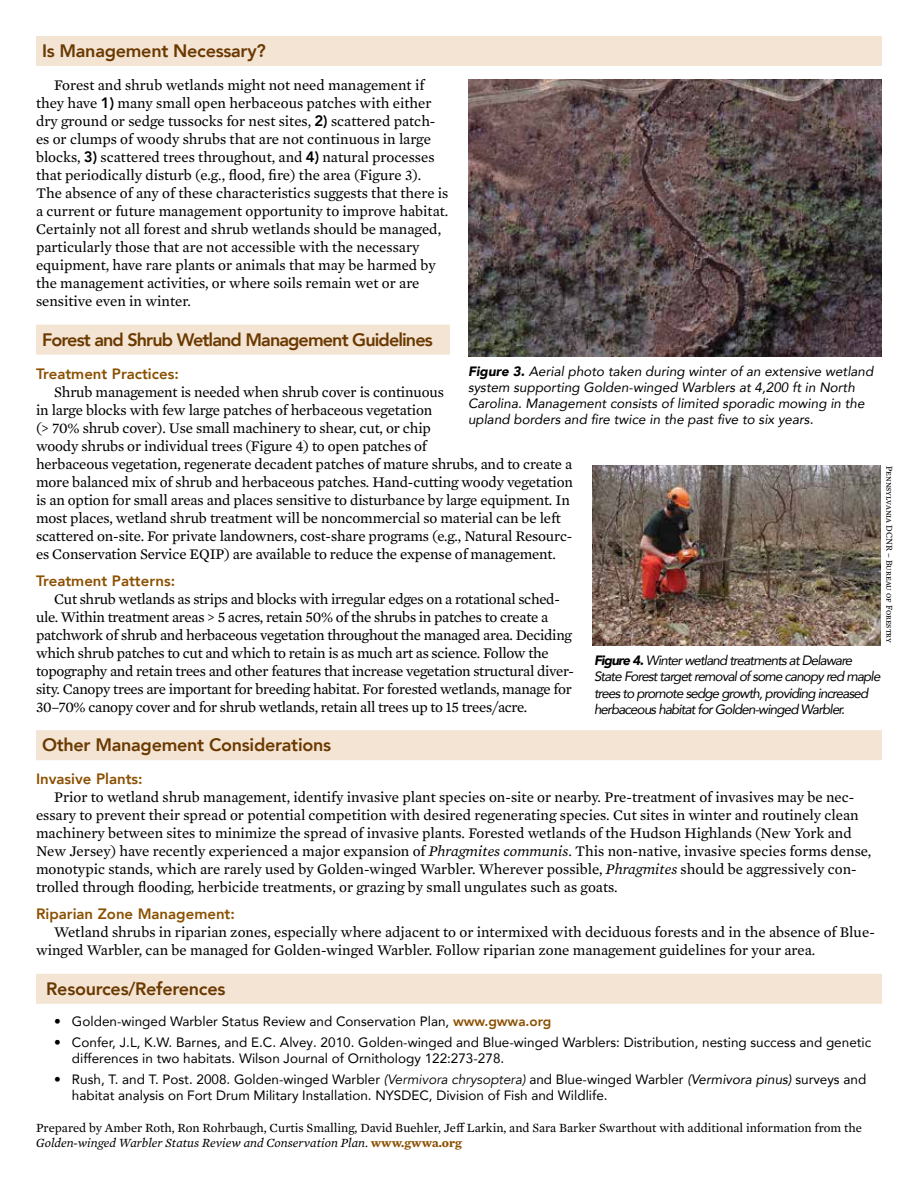
<style>
.page{position:relative;width:918px;height:1188px;background:#fff}
.page>*{position:absolute;margin:0;border:0;box-sizing:border-box;transform-origin:0 0}
.t1{font:800 18px "Avenir LT Com";letter-spacing:-.015em;color:#6a3900}
.t2{font:800 18px "Avenir LT Com";letter-spacing:-.05em;color:#6a3900}
.t3{font:15px/18px "Mercury Text G2";letter-spacing:-.01em;color:#000}
.t4{font:800 15px "Avenir LT Com";color:#8b5000}
.t5{font:13.5px/16.2px "Avenir LT Com";color:#000}
.t6{font:italic 13.5px/16.2px "Avenir LT Com";color:#000}
.t7{font:italic 13.5px/16.2px "Avenir LT Com";letter-spacing:-.065em;color:#000}
.t8{font:12.75px/15.3px "Mercury Text G2";letter-spacing:-.005em;color:#000}
.t9{font:9px "Mercury Text G2";color:#000}
.s1{font-family:"Avenir LT Com";font-weight:800}
.s2{font-style:italic}
.s3{font-weight:800;color:#8b5000}
.s4{font-weight:700;color:#8b5000}
.s5{font-weight:900}
</style>
<div class="page">
<div style="left:36px;top:36px;width:846px;height:30px;background:#f4e4d4"></div>
<div style="left:36px;top:325px;width:414px;height:30px;background:#f4e4d4"></div>
<div style="left:36px;top:730px;width:846px;height:30px;background:#f4e4d4"></div>
<div style="left:36px;top:974px;width:846px;height:30px;background:#f4e4d4"></div>
<img style="left:468px;top:80px;width:414px;height:276px">
<img style="left:593px;top:466px;width:288px;height:180px">
<p class="t1" style="left:42px;top:40px;width:225px">Is Management Necessary?</p>
<p class="t3" style="left:36px;top:75px;width:414px;text-indent:18px">Forest and shrub wetlands might not need management if they have <span class="s1">1)</span> many small open herbaceous patches with either dry ground or sedge tussocks for nest sites, <span class="s1">2)</span> scattered patch&shy;es or clumps of woody shrubs that are not continuous in large blocks, <span class="s1">3)</span> scattered trees throughout, and <span class="s1">4)</span> natural processes that periodically disturb (e.g., flood, fire) the area (Figure 3).<br>The absence of any of these characteristics suggests that there is a current or future management opportunity to improve habitat.<br>Certainly not all forest and shrub wetlands should be managed, particularly those that are not accessible with the necessary equipment, have rare plants or animals that may be harmed by the management activities, or where soils remain wet or are sensitive even in winter.</p>
<p class="t2" style="left:42px;top:329px;width:392px">Forest and Shrub Wetland Management Guidelines</p>
<p class="t4" style="left:36px;top:365px;width:144px">Treatment Practices:</p>
<p class="t3" style="left:36px;top:382px;width:539px;text-indent:18px">Shrub management is needed when shrub cover is continuous<br>in large blocks with few large patches of herbaceous vegetation<br>(&gt; 70% shrub cover). Use small machinery to shear, cut, or chip<br>woody shrubs or individual trees (Figure 4) to open patches of<br>herbaceous vegetation, regenerate decadent patches of mature shrubs, and to create a more balanced mix of shrub and herbaceous patches. Hand-cutting woody vegetation is an option for small areas and places sensitive to disturbance by large equipment. In most places, wetland shrub treatment will be noncommercial so material can be left scattered on-site. For private landowners, cost-share programs (e.g., Natural Resourc&shy;es Conservation Service EQIP) are available to reduce the expense of management.</p>
<p class="t4" style="left:36px;top:572px;width:141px">Treatment Patterns:</p>
<p class="t3" style="left:36px;top:589px;width:539px;text-indent:18px">Cut shrub wetlands as strips and blocks with irregular edges on a rotational sched&shy;ule. Within treatment areas &gt; 5 acres, retain 50% of the shrubs in patches to create a patchwork of shrub and herbaceous vegetation throughout the managed area. Deciding which shrub patches to cut and which to retain is as much art as science. Follow the topography and retain trees and other features that increase vegetation structural diver&shy;sity. Canopy trees are important for breeding habitat. For forested wetlands, manage for 30–70% canopy cover and for shrub wetlands, retain all trees up to 15 trees/acre.</p>
<p class="t1" style="left:42px;top:734px;width:291px">Other Management Considerations</p>
<p class="t4" style="left:36px;top:770px;width:108px">Invasive Plants:</p>
<p class="t3" style="left:36px;top:787px;width:837px;text-indent:18px">Prior to wetland shrub management, identify invasive plant species on-site or nearby. Pre-treatment of invasives may be nec&shy;essary to prevent their spread or potential competition with desired regenerating species. Cut sites in winter and routinely clean machinery between sites to minimize the spread of invasive plants. Forested wetlands of the Hudson Highlands (New York and New Jersey) have recently experienced a major expansion of <span class="s2">Phragmites communis</span>. This non-native, invasive species forms dense, monotypic stands, which are rarely used by Golden-winged Warbler. Wherever possible, <span class="s2">Phragmites</span> should be aggressively con&shy;trolled through flooding, herbicide treatments, or grazing by small ungulates such as goats.</p>
<p class="t4" style="left:36px;top:905px;width:200px">Riparian Zone Management:</p>
<p class="t3" style="left:36px;top:922px;width:840px;text-indent:18px">Wetland shrubs in riparian zones, especially where adjacent to or intermixed with deciduous forests and in the absence of Blue&shy;winged Warbler, can be managed for Golden-winged Warbler. Follow riparian zone management guidelines for your area.</p>
<p class="t1" style="left:46px;top:978px;width:181px">Resources/References</p>
<p class="t5" style="left:54px;top:1013px;width:499px">• Golden-winged Warbler Status Review and Conservation Plan, <span class="s3">www.gwwa.org</span></p>
<p class="t5" style="left:72px;top:1034px;width:801px;text-indent:-18px">• Confer, J.L, K.W. Barnes, and E.C. Alvey. 2010. Golden-winged and Blue-winged Warblers: Distribution, nesting success and genetic differences in two habitats. Wilson Journal of Ornithology 122:273-278.</p>
<p class="t5" style="left:72px;top:1071px;width:796px;text-indent:-18px">• Rush, T. and T. Post. 2008. Golden-winged Warbler <span class="s2">(Vermivora chrysoptera)</span> and Blue-winged Warbler <span class="s2">(Vermivora pinus)</span> surveys and habitat analysis on Fort Drum Military Installation. NYSDEC, Division of Fish and Wildlife.</p>
<p class="t8" style="left:36px;top:1119px;width:827px">Prepared by Amber Roth, Ron Rohrbaugh, Curtis Smalling, David Buehler, Jeff Larkin, and Sara Barker Swarthout with additional information from the<br><span class="s2">Golden-winged Warbler Status Review and Conservation Plan</span>. <span class="s4">www.gwwa.org</span></p>
<p class="t6" style="left:468px;top:363px;width:407px"><span class="s5">Figure 3.</span> Aerial photo taken during winter of an extensive wetland system supporting Golden-winged Warblers at 4,200 ft in North Carolina. Management consists of limited sporadic mowing in the upland borders and fire twice in the past five to six years.</p>
<p class="t9" style="left:896px;top:466px;width:179px;rotate:90deg">Pennsylvania DCNR – Bureau of Forestry</p>
<p class="t7" style="left:594px;top:652px;width:288px"><span class="s5">Figure 4.</span> Winter wetland treatments at Delaware State Forest target removal of some canopy red maple trees to promote sedge growth, providing increased herbaceous habitat for Golden-winged Warbler.</p>
</div>
